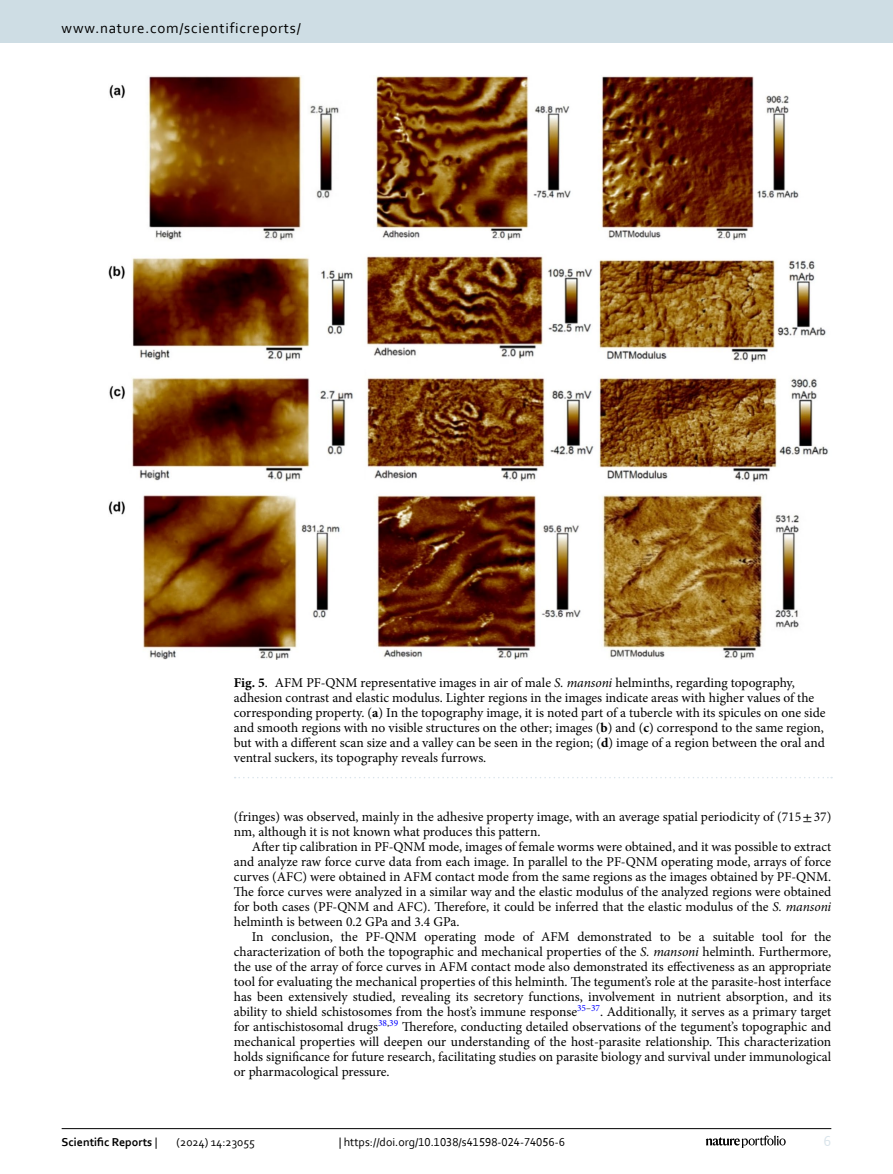
<style>
.page{position:relative;width:893px;height:1174px;background:#fff}
.page>*{position:absolute;margin:0;border:0;box-sizing:border-box;transform-origin:0 0}
.t1{font:15px "Corbel";letter-spacing:.05em;color:#000}
.t2{font:15px "Corbel";color:#d9e4eb}
.Body_Text_Indent{font:13.5px/15px "Minion Pro";color:#000;text-align:justify}
.Figure_Caption{font:13.5px/15px "Minion Pro";color:#000}
.Body_Text{font:13.5px/15px "Minion Pro";color:#000}
.t3{font:12px "Corbel";color:#000}
.t4{font:700 12px "Corbel";color:#000}
.s1{font-weight:700}
.s2{font-style:italic}
.s3{font-family:"STIX"}
.s4{font-weight:400}
</style>
<div class="page">
<img style="left:108px;top:76px;width:721px;height:583px">
<svg style="left:235px;top:777px;width:597px;height:1px"></svg>
<hr style="left:62px;top:1128px;width:769px;height:1px;background:#000">
<svg style="left:706px;top:1135px;width:80px;height:12px"></svg>
<div style="left:0;top:0;width:893px;height:43px;background:#cedde4"></div>
<p class="t1" style="left:62px;top:18px;width:241px">www.nature.com/scientificreports/</p>
<p class="Figure_Caption" style="left:234px;top:675px;width:593px"><span class="s1">Fig. 5</span>. AFM PF-QNM representative images in air of male <span class="s2">S. mansoni</span> helminths, regarding topography, adhesion contrast and elastic modulus. Lighter regions in the images indicate areas with higher values of the corresponding property. (<span class="s1">a</span>) In the topography image, it is noted part of a tubercle with its spicules on one side and smooth regions with no visible structures on the other; images (<span class="s1">b</span>) and (<span class="s1">c</span>) correspond to the same region, but with a different scan size and a valley can be seen in the region; (<span class="s1">d</span>) image of a region between the oral and ventral suckers, its topography reveals furrows.</p>
<p class="Body_Text" style="left:234px;top:809px;width:599px">(fringes) was observed, mainly in the adhesive property image, with an average spatial periodicity of (715<span class="s3">±</span>37) nm, although it is not known what produces this pattern.</p>
<p class="Body_Text_Indent" style="left:234px;top:839px;width:599px;text-indent:18px">After tip calibration in PF-QNM mode, images of female worms were obtained, and it was possible to extract and analyze raw force curve data from each image. In parallel to the PF-QNM operating mode, arrays of force curves (AFC) were obtained in AFM contact mode from the same regions as the images obtained by PF-QNM.<br>The force curves were analyzed in a similar way and the elastic modulus of the analyzed regions were obtained for both cases (PF-QNM and AFC). Therefore, it could be inferred that the elastic modulus of the <span class="s2">S. mansoni </span>helminth is between 0.2 GPa and 3.4 GPa.</p>
<p class="Body_Text_Indent" style="left:234px;top:929px;width:599px;text-indent:18px">In conclusion, the PF-QNM operating mode of AFM demonstrated to be a suitable tool for the characterization of both the topographic and mechanical properties of the <span class="s2">S. mansoni</span> helminth. Furthermore, the use of the array of force curves in AFM contact mode also demonstrated its effectiveness as an appropriate tool for evaluating the mechanical properties of this helminth. The tegument’s role at the parasite-host interface has been extensively studied, revealing its secretory functions, involvement in nutrient absorption, and its ability to shield schistosomes from the host’s immune response<sup>35</sup><sup>–</sup><sup>37</sup>. Additionally, it serves as a primary target for antischistosomal drugs<sup>38</sup><sup>,</sup><sup>39</sup> Therefore, conducting detailed observations of the tegument’s topographic and mechanical properties will deepen our understanding of the host-parasite relationship. This characterization holds significance for future research, facilitating studies on parasite biology and survival under immunological or pharmacological pressure.</p>
<p class="t4" style="left:62px;top:1134px;width:97px">Scientific Reports <span class="s4">|</span></p>
<p class="t3" style="left:177px;top:1134px;width:80px">(2024) 14:23055</p>
<p class="t3" style="left:339px;top:1134px;width:228px">| https://doi.org/10.1038/s41598-024-74056-6</p>
<p class="t2" style="left:824px;top:1132px;width:9px">6</p>
</div>
